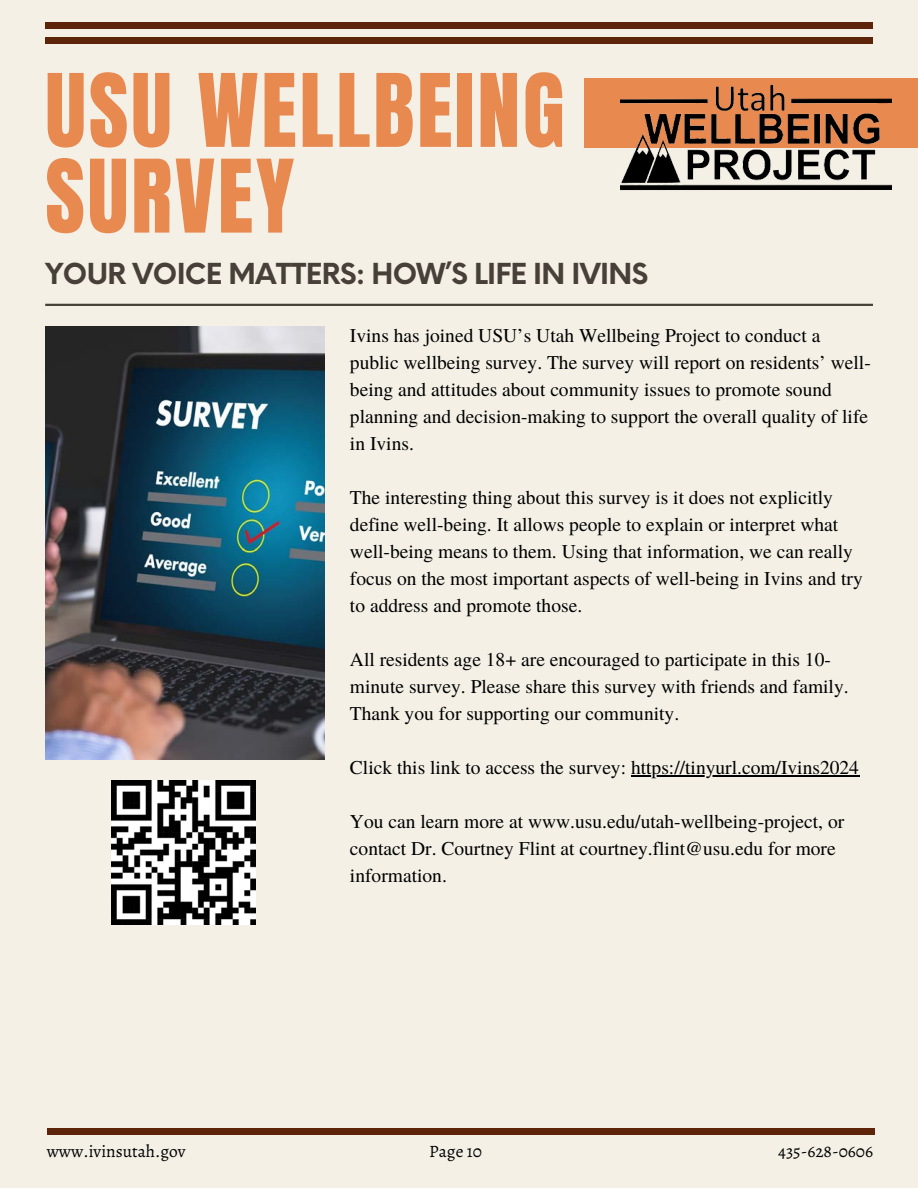
<style>
.page{position:relative;width:918px;height:1188px;background:#f4f0e6}
.page>*{position:absolute;margin:0;border:0;box-sizing:border-box;transform-origin:0 0}
.t1{font:86.1px/85.8px "Anton";letter-spacing:.03em;color:#e88950}
.t2{font:700 28.2px "Neue Einstellung";letter-spacing:-.025em;color:#474038}
.t3{font:19.5px/27px "Te X Gyre Termes";color:#000}
.t4{font:17.4px "Alegreya";color:#000}
</style>
<div class="page">
<hr style="left:45px;top:304px;width:828px;height:2px;background:#474038">
<div style="left:585px;top:78px;width:333px;height:70px;background:#e88950"></div>
<img style="left:45px;top:327px;width:279px;height:433px">
<img style="left:111px;top:780px;width:144px;height:144px">
<div style="left:45px;top:22px;width:827px;height:7px;background:#5d2409"></div>
<div style="left:45px;top:37px;width:827px;height:6px;background:#5d2409"></div>
<img style="left:620px;top:84px;width:272px;height:107px">
<hr style="left:631px;top:775px;width:228px;height:2px;background:#000">
<div style="left:47px;top:1129px;width:828px;height:6px;background:#5d2409"></div>
<h1 class="t1" style="left:45px;top:69px;width:521px">USU WELLBEING<br>SURVEY</h1>
<h2 class="t2" style="left:45px;top:248px;width:604px">YOUR VOICE MATTERS: HOW’S LIFE IN IVINS</h2>
<p class="t3" style="left:350px;top:321px;width:522px">Ivins has joined USU’s Utah Wellbeing Project to conduct a public wellbeing survey. The survey will report on residents’ well&shy;being and attitudes about community issues to promote sound planning and decision-making to support the overall quality of life in Ivins.</p>
<p class="t3" style="left:350px;top:483px;width:514px">The interesting thing about this survey is it does not explicitly define well-being. It allows people to explain or interpret what well-being means to them. Using that information, we can really focus on the most important aspects of well-being in Ivins and try to address and promote those.</p>
<p class="t3" style="left:350px;top:645px;width:500px">All residents age 18+ are encouraged to participate in this 10- minute survey. Please share this survey with friends and family.<br>Thank you for supporting our community.</p>
<p class="t3" style="left:350px;top:753px;width:511px">Click this link to access the survey: https://tinyurl.com/Ivins2024</p>
<p class="t3" style="left:350px;top:807px;width:496px">You can learn more at www.usu.edu/utah-wellbeing-project, or contact Dr. Courtney Flint at courtney.flint@usu.edu for more information.</p>
<p class="t4" style="left:47px;top:1139px;width:140px">www.ivinsutah.gov</p>
<p class="t4" style="left:429px;top:1139px;width:54px">Page 10</p>
<p class="t4" style="left:778px;top:1139px;width:97px">435-628-0606</p>
</div>
